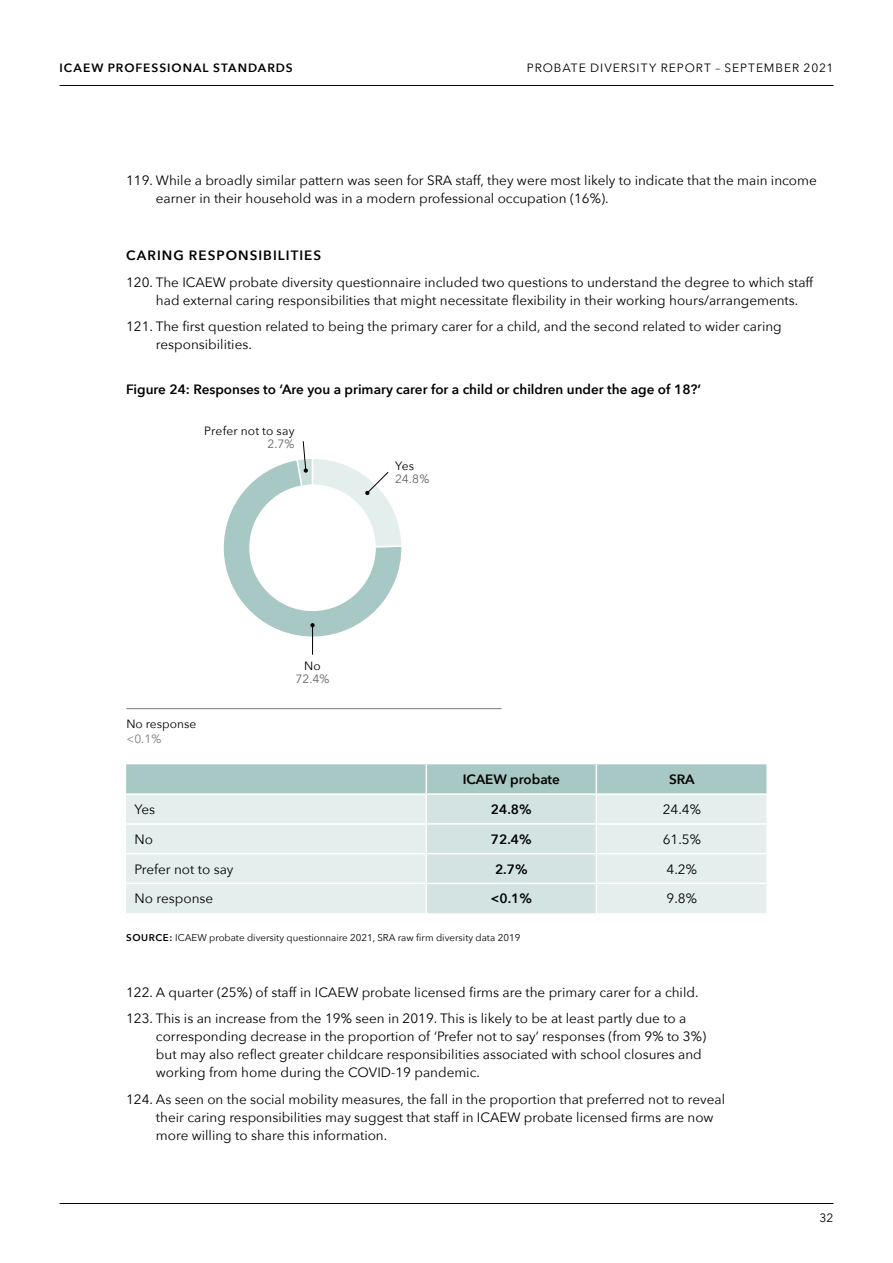
<style>
.page{position:relative;width:893px;height:1263px;background:#fff}
.page>*{position:absolute;margin:0;border:0;box-sizing:border-box;transform-origin:0 0}
.t1{font:13.5px/18px "Avenir Next";color:#000}
.t2{font:600 13.5px "Avenir Next";color:#000}
.t3{font:600 13.5px "Avenir Next";letter-spacing:.075em;color:#000}
.t4{font:12px "Avenir Next";letter-spacing:.065em;color:#000}
.t5{font:600 12px "Avenir Next";letter-spacing:.08em;color:#000}
.t6{font:12px "Avenir Next";color:#666}
.t7{font:12px "Avenir Next";letter-spacing:.015em;color:#000}
.t8{font:12px "Avenir Next";color:#000}
.t9{font:12px "Avenir Next";color:#7c7c7c}
.t10{font:9.75px "Avenir Next";color:#000}
.s1{font-weight:600}
</style>
<div class="page">
<hr style="left:60px;top:1203px;width:773px;height:1px;background:#000">
<hr style="left:60px;top:85px;width:773px;height:1px;background:#000">
<svg style="left:126px;top:764px;width:640px;height:149px;background:#d6e5e3"></svg>
<svg style="left:223px;top:441px;width:179px;height:214px"></svg>
<hr style="left:126px;top:708px;width:376px;height:1px;background:#7c7c7c">
<p class="t5" style="left:60px;top:57px;width:235px">ICAEW PROFESSIONAL STANDARDS</p>
<p class="t4" style="left:527px;top:57px;width:308px">PROBATE DIVERSITY REPORT – SEPTEMBER 2021</p>
<p class="t1" style="left:156px;top:170px;width:662px;text-indent:-30px">119. While a broadly similar pattern was seen for SRA staff, they were most likely to indicate that the main income earner in their household was in a modern professional occupation (16%).</p>
<p class="t3" style="left:126px;top:244px;width:197px">CARING RESPONSIBILITIES</p>
<p class="t1" style="left:156px;top:272px;width:659px;text-indent:-30px">120. The ICAEW probate diversity questionnaire included two questions to understand the degree to which staff had external caring responsibilities that might necessitate flexibility in their working hours/arrangements.</p>
<p class="t1" style="left:156px;top:317px;width:627px;text-indent:-30px">121. The first question related to being the primary carer for a child, and the second related to wider caring responsibilities.</p>
<p class="t2" style="left:126px;top:377px;width:577px">Figure 24: Responses to ‘Are you a primary carer for a child or children under the age of 18?’</p>
<p class="t7" style="left:204px;top:420px;width:92px">Prefer not to say</p>
<p class="t6" style="left:268px;top:434px;width:28px">2.7%</p>
<p class="t4" style="left:395px;top:455px;width:20px">Yes</p>
<p class="t6" style="left:395px;top:469px;width:36px">24.8%</p>
<p class="t8" style="left:126px;top:714px;width:71px">No response</p>
<p class="t9" style="left:126px;top:729px;width:37px">&lt;0.1%</p>
<p class="t4" style="left:304px;top:655px;width:18px">No</p>
<p class="t6" style="left:296px;top:669px;width:35px">72.4%</p>
<p class="t2" style="left:463px;top:767px;width:99px">ICAEW probate</p>
<p class="t2" style="left:669px;top:767px;width:27px">SRA</p>
<p class="t1" style="left:135px;top:800px;width:22px">Yes</p>
<p class="t2" style="left:491px;top:798px;width:42px">24.8%</p>
<p class="t1" style="left:663px;top:800px;width:40px">24.4%</p>
<p class="t1" style="left:135px;top:829px;width:20px">No</p>
<p class="t2" style="left:491px;top:827px;width:42px">72.4%</p>
<p class="t1" style="left:663px;top:829px;width:40px">61.5%</p>
<p class="t1" style="left:135px;top:859px;width:100px">Prefer not to say</p>
<p class="t2" style="left:495px;top:857px;width:34px">2.7%</p>
<p class="t1" style="left:667px;top:859px;width:32px">4.2%</p>
<p class="t1" style="left:135px;top:889px;width:80px">No response</p>
<p class="t2" style="left:491px;top:887px;width:43px">&lt;0.1%</p>
<p class="t1" style="left:667px;top:889px;width:32px">9.8%</p>
<p class="t10" style="left:126px;top:929px;width:396px"><span class="s1">SOURCE:</span> ICAEW probate diversity questionnaire 2021, SRA raw firm diversity data 2019</p>
<p class="t1" style="left:126px;top:978px;width:574px;line-height:26.5px">122. A quarter (25%) of staff in ICAEW probate licensed firms are the primary carer for a child.<br>123. This is an increase from the 19% seen in 2019. This is likely to be at least partly due to a</p>
<p class="t1" style="left:156px;top:1027px;width:552px">corresponding decrease in the proportion of ‘Prefer not to say’ responses (from 9% to 3%) but may also reflect greater childcare responsibilities associated with school closures and working from home during the COVID-19 pandemic.</p>
<p class="t1" style="left:156px;top:1090px;width:571px;text-indent:-30px">124. As seen on the social mobility measures, the fall in the proportion that preferred not to reveal their caring responsibilities may suggest that staff in ICAEW probate licensed firms are now more willing to share this information.</p>
<p class="t4" style="left:819px;top:1208px;width:15px">32</p>
</div>
